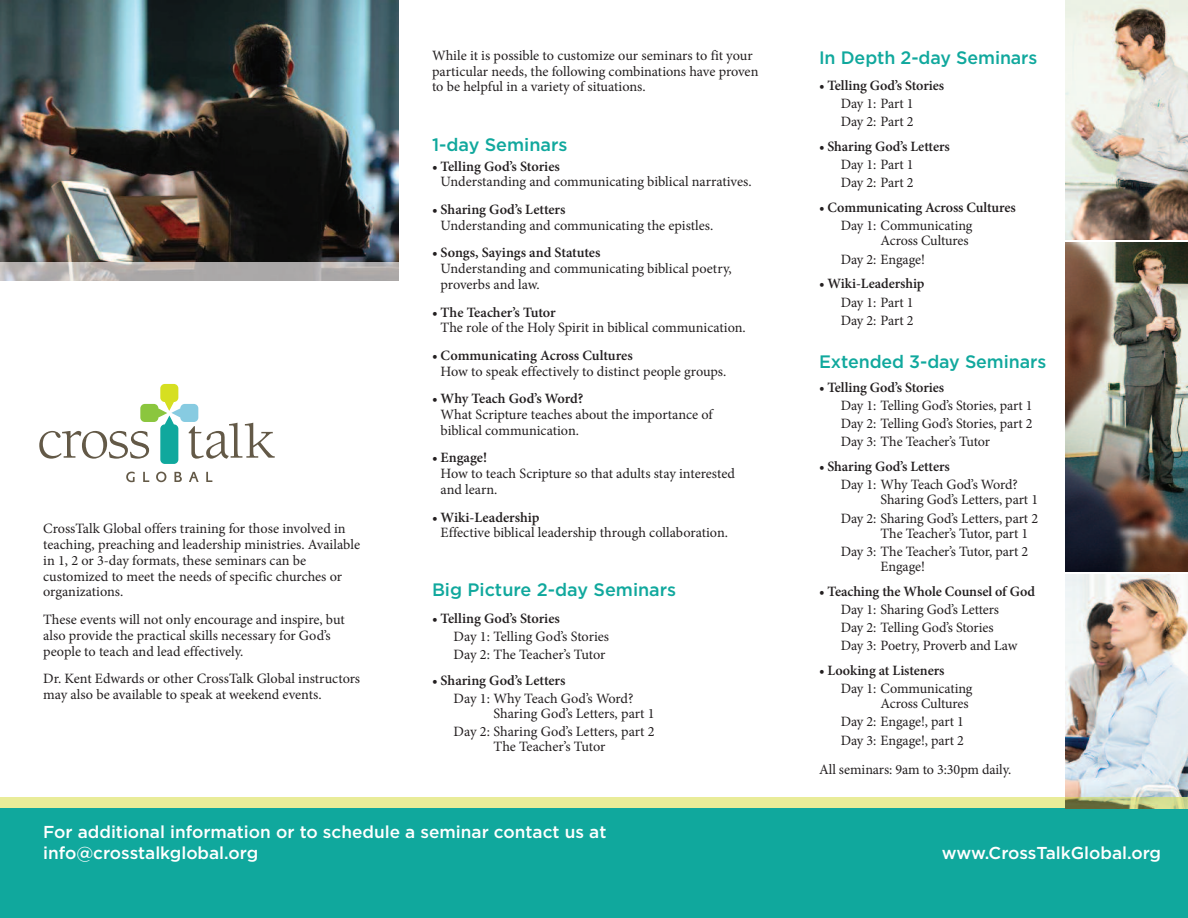
<style>
.page{position:relative;width:1188px;height:918px;background:#fff}
.page>*{position:absolute;margin:0;border:0;box-sizing:border-box;transform-origin:0 0}
.t1{font:500 18px "Gotham";letter-spacing:-.005em;color:#10a89d}
.t2{font:500 17.25px/20.7px "Gotham";color:#fff}
.t3{font:14.25px/15.8px "Minion Pro";letter-spacing:-.005em;color:#231f20}
.t4{font:600 14.25px "Minion Pro";letter-spacing:-.005em;color:#231f20}
</style>
<div class="page">
<svg style="left:39px;top:384px;width:236px;height:98px"></svg>
<div style="left:0;top:808px;width:1188px;height:110px;background:#10a89d"></div>
<img style="left:1065px;top:0;width:123px;height:240px">
<img style="left:1065px;top:243px;width:123px;height:328px">
<img style="left:0;top:0;width:398px;height:263px">
<svg style="left:0;top:263px;width:399px;height:18px;background:#b3afae"></svg>
<img style="left:1065px;top:574px;width:123px;height:235px">
<div style="left:0;top:797px;width:1065px;height:11px;background:#e9ec99"></div>
<p class="t3" style="left:43px;top:522px;width:318px">CrossTalk Global offers training for those involved in teaching, preaching and leadership ministries. Available in 1, 2 or 3-day formats, these seminars can be customized to meet the needs of specific churches or organizations.</p>
<p class="t3" style="left:43px;top:613px;width:303px">These events will not only encourage and inspire, but also provide the practical skills necessary for God’s people to teach and lead effectively.</p>
<p class="t3" style="left:43px;top:672px;width:319px">Dr. Kent Edwards or other CrossTalk Global instructors may also be available to speak at weekend events.</p>
<p class="t3" style="left:432px;top:49px;width:328px">While it is possible to customize our seminars to fit your particular needs, the following combinations have proven to be helpful in a variety of situations.</p>
<p class="t1" style="left:432px;top:134px;width:137px">1-day Seminars</p>
<p class="t4" style="left:432px;top:161px;width:129px">• Telling God’s Stories</p>
<p class="t3" style="left:441px;top:175px;width:312px">Understanding and communicating biblical narratives.</p>
<p class="t4" style="left:432px;top:204px;width:135px">• Sharing God’s Letters</p>
<p class="t3" style="left:441px;top:219px;width:274px">Understanding and communicating the epistles.</p>
<p class="t4" style="left:432px;top:247px;width:170px">• Songs, Sayings and Statutes</p>
<p class="t3" style="left:441px;top:262px;width:293px">Understanding and communicating biblical poetry, proverbs and law.</p>
<p class="t4" style="left:432px;top:307px;width:125px">• The Teacher’s Tutor</p>
<p class="t3" style="left:441px;top:321px;width:307px">The role of the Holy Spirit in biblical communication.</p>
<p class="t4" style="left:432px;top:350px;width:202px">• Communicating Across Cultures</p>
<p class="t3" style="left:441px;top:365px;width:287px">How to speak effectively to distinct people groups.</p>
<p class="t4" style="left:432px;top:393px;width:153px">• Why Teach God’s Word?</p>
<p class="t3" style="left:441px;top:408px;width:274px">What Scripture teaches about the importance of biblical communication.</p>
<p class="t4" style="left:432px;top:453px;width:57px">• Engage!</p>
<p class="t3" style="left:441px;top:467px;width:296px">How to teach Scripture so that adults stay interested and learn.</p>
<p class="t4" style="left:432px;top:512px;width:109px">• Wiki-Leadership</p>
<p class="t3" style="left:441px;top:526px;width:289px">Effective biblical leadership through collaboration.</p>
<p class="t1" style="left:432px;top:580px;width:246px">Big Picture 2-day Seminars</p>
<p class="t4" style="left:432px;top:613px;width:129px">• Telling God’s Stories</p>
<p class="t3" style="left:454px;top:629px;width:157px;line-height:18.3px">Day 1: Telling God’s Stories<br>Day 2: The Teacher’s Tutor</p>
<p class="t4" style="left:432px;top:675px;width:135px">• Sharing God’s Letters</p>
<p class="t3" style="left:494px;top:692px;width:163px;line-height:15px;text-indent:-40px">Day 1: Why Teach God’s Word?<br>Sharing God’s Letters, part 1</p>
<p class="t3" style="left:494px;top:726px;width:163px;line-height:15px;text-indent:-40px">Day 2: Sharing God’s Letters, part 2<br>The Teacher’s Tutor</p>
<p class="t2" style="left:43px;top:822px;width:565px">For additional information or to schedule a seminar contact us at info@crosstalkglobal.org</p>
<p class="t1" style="left:819px;top:47px;width:220px">In Depth 2-day Seminars</p>
<p class="t4" style="left:819px;top:80px;width:127px">• Telling God’s Stories</p>
<p class="t3" style="left:841px;top:96px;width:74px;line-height:18.3px">Day 1: Part 1<br>Day 2: Part 2</p>
<p class="t4" style="left:819px;top:141px;width:132px">• Sharing God’s Letters</p>
<p class="t3" style="left:841px;top:157px;width:74px;line-height:18.3px">Day 1: Part 1<br>Day 2: Part 2</p>
<p class="t4" style="left:819px;top:202px;width:198px">• Communicating Across Cultures</p>
<p class="t3" style="left:841px;top:220px;width:133px;line-height:15px;text-align:right">Day 1: Communicating<br>Across Cultures</p>
<p class="t3" style="left:841px;top:252px;width:86px">Day 2: Engage!</p>
<p class="t4" style="left:819px;top:278px;width:107px">• Wiki-Leadership</p>
<p class="t3" style="left:841px;top:294px;width:74px;line-height:18.3px">Day 1: Part 1<br>Day 2: Part 2</p>
<p class="t1" style="left:819px;top:351px;width:229px">Extended 3-day Seminars</p>
<p class="t4" style="left:819px;top:382px;width:127px">• Telling God’s Stories</p>
<p class="t3" style="left:841px;top:397px;width:194px;line-height:18.3px;text-align:justify">Day 1: Telling God’s Stories, part 1<br>Day 2: Telling God’s Stories, part 2<br>Day 3: The Teacher’s Tutor</p>
<p class="t4" style="left:819px;top:461px;width:132px">• Sharing God’s Letters</p>
<p class="t3" style="left:881px;top:479px;width:159px;line-height:15px;text-indent:-40px">Day 1: Why Teach God’s Word?<br>Sharing God’s Letters, part 1</p>
<p class="t3" style="left:881px;top:512px;width:159px;line-height:15px;text-indent:-40px">Day 2: Sharing God’s Letters, part 2<br>The Teacher’s Tutor, part 1</p>
<p class="t3" style="left:881px;top:545px;width:149px;line-height:15px;text-indent:-40px">Day 3: The Teacher’s Tutor, part 2<br>Engage!</p>
<p class="t4" style="left:819px;top:586px;width:218px">• Teaching the Whole Counsel of God</p>
<p class="t3" style="left:841px;top:601px;width:178px;line-height:18.3px">Day 1: Sharing God’s Letters<br>Day 2: Telling God’s Stories<br>Day 3: Poetry, Proverb and Law</p>
<p class="t4" style="left:819px;top:665px;width:127px">• Looking at Listeners</p>
<p class="t3" style="left:841px;top:682px;width:133px;line-height:15px;text-align:right">Day 1: Communicating<br>Across Cultures</p>
<p class="t3" style="left:841px;top:714px;width:125px;line-height:18.3px">Day 2: Engage!, part 1<br>Day 3: Engage!, part 2</p>
<p class="t3" style="left:819px;top:763px;width:194px">All seminars: 9am to 3:30pm daily.</p>
<p class="t2" style="left:942px;top:843px;width:221px">www.CrossTalkGlobal.org</p>
</div>
